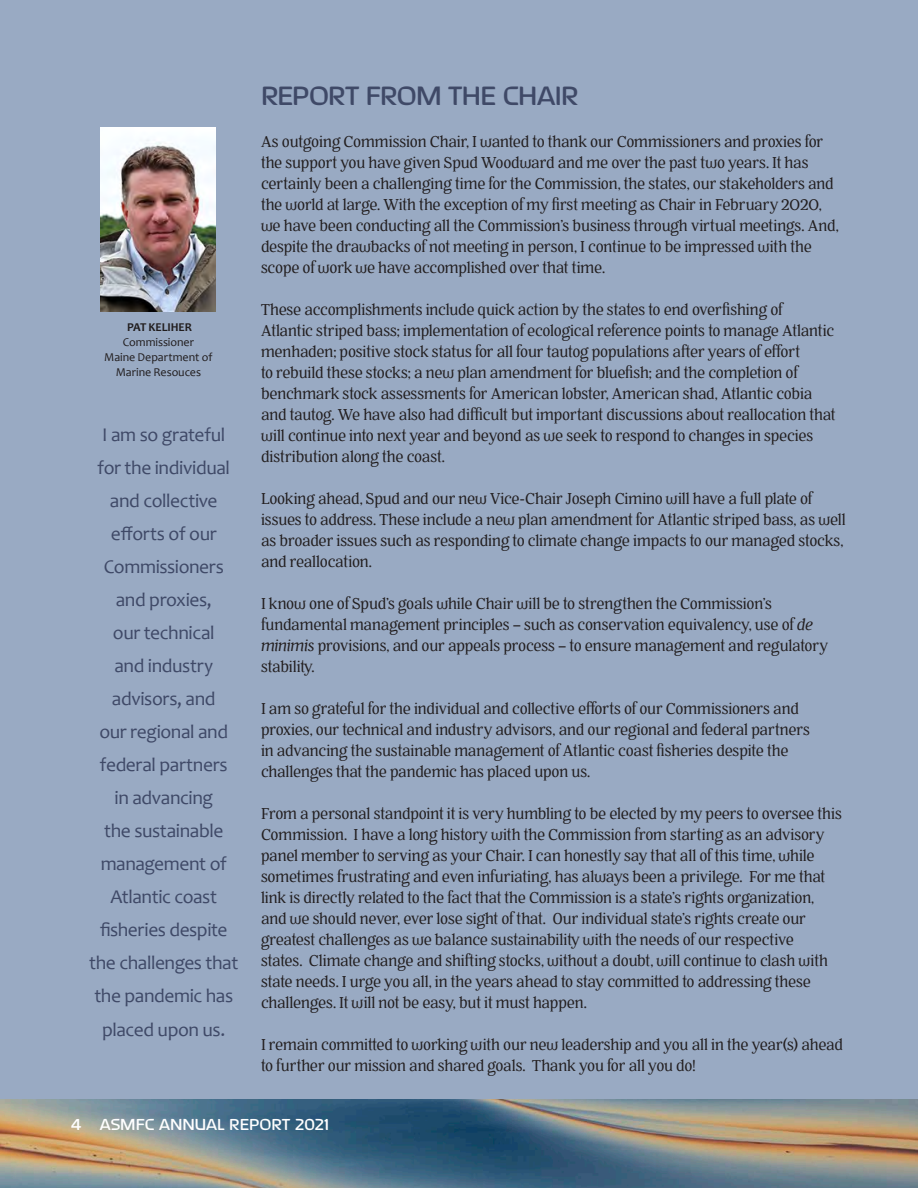
<style>
.page{position:relative;width:918px;height:1188px;background:#fff}
.page>*{position:absolute;margin:0;border:0;box-sizing:border-box;transform-origin:0 0}
.t1{font:500 30px "September";letter-spacing:-.025em;color:#3f4967}
.t2{font:19.5px/33px "Candara";letter-spacing:-.02em;color:#3f4967;text-align:center}
.t3{font:500 18px "September";color:#fff}
.t4{font:16.5px/21px "Battlefin";letter-spacing:-.015em;color:#231f20}
.t5{font:12px/15px "Candara";letter-spacing:-.005em;color:#211d1e;text-align:center}
.s1{font-weight:700}
.s2{font-style:italic}
</style>
<div class="page">
<div style="left:0;top:0;width:918px;height:1105px;background:#99aac3"></div>
<img style="left:0;top:1100px;width:918px;height:88px">
<img style="left:101px;top:128px;width:115px;height:183px">
<p class="t5" style="left:123px;top:319px;width:73px"><span class="s1">PAT KELIHER<br></span>Commissioner</p>
<p class="t5" style="left:104px;top:349px;width:110px">Maine Department of</p>
<p class="t5" style="left:116px;top:364px;width:87px">Marine Resouces</p>
<p class="t2" style="left:102px;top:418px;width:125px">I am so grateful</p>
<p class="t2" style="left:98px;top:451px;width:134px">for the individual</p>
<p class="t2" style="left:110px;top:484px;width:109px">and collective</p>
<p class="t2" style="left:104px;top:517px;width:122px">efforts of our<br>Commissioners</p>
<p class="t2" style="left:116px;top:583px;width:98px">and proxies,</p>
<p class="t2" style="left:113px;top:616px;width:103px">our technical</p>
<p class="t2" style="left:114px;top:649px;width:100px">and industry</p>
<p class="t2" style="left:112px;top:682px;width:105px">advisors, and</p>
<p class="t2" style="left:99px;top:715px;width:130px">our regional and federal partners in advancing the sustainable management of<br>Atlantic coast</p>
<p class="t2" style="left:100px;top:913px;width:129px">fisheries despite</p>
<p class="t2" style="left:89px;top:946px;width:151px">the challenges that</p>
<p class="t2" style="left:94px;top:978px;width:140px;line-height:34.5px">the pandemic has placed upon us.</p>
<p class="t1" style="left:261px;top:76px;width:319px">REPORT FROM THE CHAIR</p>
<p class="t4" style="left:261px;top:132px;width:579px">As outgoing Commission Chair, I wanted to thank our Commissioners and proxies for the support you have given Spud Woodward and me over the past two years. It has certainly been a challenging time for the Commission, the states, our stakeholders and the world at large. With the exception of my first meeting as Chair in February 2020, we have been conducting all the Commission’s business through virtual meetings. And, despite the drawbacks of not meeting in person, I continue to be impressed with the scope of work we have accomplished over that time.</p>
<p class="t4" style="left:261px;top:300px;width:576px">These accomplishments include quick action by the states to end overfishing of Atlantic striped bass; implementation of ecological reference points to manage Atlantic menhaden; positive stock status for all four tautog populations after years of effort<br>to rebuild these stocks; a new plan amendment for bluefish; and the completion of benchmark stock assessments for American lobster, American shad, Atlantic cobia and tautog. We have also had difficult but important discussions about reallocation that will continue into next year and beyond as we seek to respond to changes in species distribution along the coast.</p>
<p class="t4" style="left:261px;top:489px;width:586px">Looking ahead, Spud and our new Vice-Chair Joseph Cimino will have a full plate of issues to address. These include a new plan amendment for Atlantic striped bass, as well as broader issues such as responding to climate change impacts to our managed stocks, and reallocation.</p>
<p class="t4" style="left:261px;top:594px;width:569px">I know one of Spud’s goals while Chair will be to strengthen the Commission’s fundamental management principles – such as conservation equivalency, use of <span class="s2">de minimis</span> provisions, and our appeals process – to ensure management and regulatory stability.</p>
<p class="t4" style="left:261px;top:699px;width:551px">I am so grateful for the individual and collective efforts of our Commissioners and proxies, our technical and industry advisors, and our regional and federal partners in advancing the sustainable management of Atlantic coast fisheries despite the challenges that the pandemic has placed upon us.</p>
<p class="t4" style="left:261px;top:804px;width:582px">From a personal standpoint it is very humbling to be elected by my peers to oversee this Commission. I have a long history with the Commission from starting as an advisory panel member to serving as your Chair. I can honestly say that all of this time, while sometimes frustrating and even infuriating, has always been a privilege. For me that link is directly related to the fact that the Commission is a state’s rights organization,</p>
<p class="t4" style="left:261px;top:909px;width:569px">and we should never, ever lose sight of that. Our individual state’s rights create our greatest challenges as we balance sustainability with the needs of our respective states. Climate change and shifting stocks, without a doubt, will continue to clash with state needs. I urge you all, in the years ahead to stay committed to addressing these challenges. It will not be easy, but it must happen.</p>
<p class="t4" style="left:261px;top:1035px;width:584px">I remain committed to working with our new leadership and you all in the year(s) ahead to further our mission and shared goals. Thank you for all you do!</p>
<p class="t3" style="left:71px;top:1113px;width:259px">4 ASMFC ANNUAL REPORT 2021</p>
</div>
